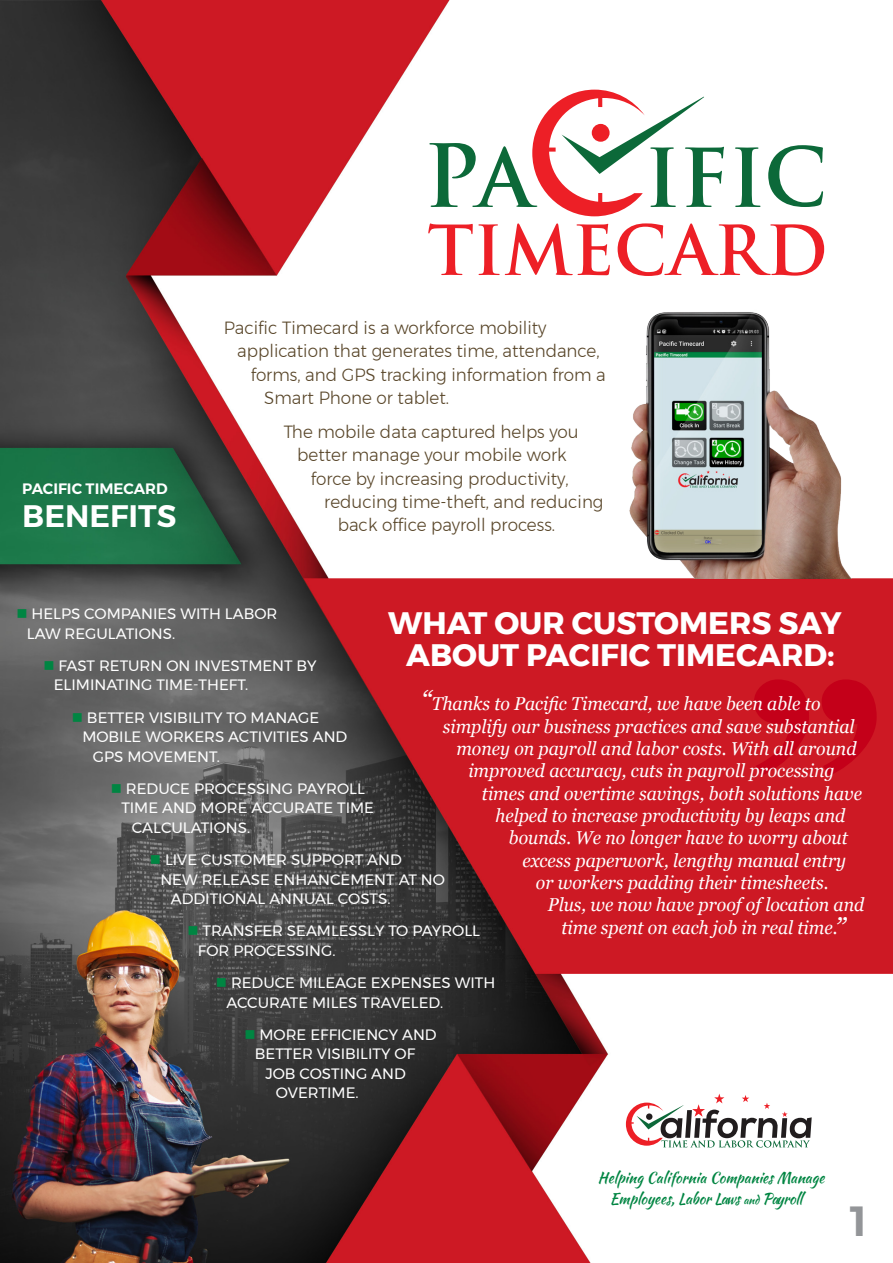
<style>
.page{position:relative;width:893px;height:1263px;background:#fff}
.page>*{position:absolute;margin:0;border:0;box-sizing:border-box;transform-origin:0 0}
.t1{font:700 280.8px "Georgia";color:#c40019}
.t2{font:600 42px "Montserrat";color:#939598}
.t3{font:700 30.9px/32.1px "Montserrat";color:#fff;text-align:center}
.t4{font:600 30.9px "Montserrat";color:#fff}
.t5{font:italic 18.6px "Georgia";color:#fff;scale:.95 1}
.t6{font:300 17.55px "Montserrat";color:#584528;scale:.95 1}
.t7{font:15.45px/20.5px "Kaushan Script";color:#008542;scale:.95 1}
.t8{font:15px/19.5px "Montserrat";color:#fff}
.t9{font:600 15px "Montserrat";color:#fff}
.s1{color:#008542}
.s2{font-size:27px}
.s3{font-size:27.9px}
.s4{font-size:11.55px}
</style>
<div class="page">
<img style="left:0;top:0;width:893px;height:1263px">
<img style="left:630px;top:310px;width:221px;height:268px">
<svg style="left:626px;top:1093px;width:186px;height:54px"></svg>
<div style="left:646px;top:1113px;width:6px;height:7px;background:#211d1e;border-radius:50%"></div>
<svg style="left:429px;top:90px;width:295px;height:126px"></svg>
<svg style="left:735px;top:147px;width:25px;height:60px"></svg>
<svg style="left:768px;top:145px;width:55px;height:62px"></svg>
<svg style="left:428px;top:223px;width:182px;height:52px"></svg>
<svg style="left:618px;top:223px;width:206px;height:53px"></svg>
<p class="t9" style="left:22px;top:477px;width:147px">PACIFIC TIMECARD</p>
<p class="t4" style="left:22px;top:492px;width:156px">BENEFITS</p>
<p class="t6" style="left:224px;top:314px;width:341px">Pacific Timecard is a workforce mobility</p>
<p class="t6" style="left:237px;top:338px;width:383px">application that generates time, attendance,</p>
<p class="t6" style="left:251px;top:361px;width:375px">forms, and GPS tracking information from a</p>
<p class="t6" style="left:264px;top:384px;width:196px">Smart Phone or tablet.</p>
<p class="t6" style="left:284px;top:418px;width:312px">The mobile data captured helps you</p>
<p class="t6" style="left:297px;top:442px;width:285px">better manage your mobile work</p>
<p class="t6" style="left:311px;top:465px;width:273px">force by increasing productivity,</p>
<p class="t6" style="left:324px;top:488px;width:296px">reducing time-theft, and reducing</p>
<p class="t6" style="left:338px;top:512px;width:230px">back office payroll process.</p>
<p class="t8" style="left:27px;top:604px;width:252px;text-indent:-10px"><span class="s1">■</span> HELPS COMPANIES WITH LABOR<br>LAW REGULATIONS.</p>
<p class="t8" style="left:54px;top:656px;width:264px;text-indent:-10px"><span class="s1">■</span> FAST RETURN ON INVESTMENT BY<br>ELIMINATING TIME-THEFT.</p>
<p class="t8" style="left:72px;top:707px;width:249px"><span class="s1">■</span> BETTER VISIBILITY TO MANAGE</p>
<p class="t8" style="left:82px;top:727px;width:266px">MOBILE WORKERS ACTIVITIES AND</p>
<p class="t8" style="left:93px;top:746px;width:129px">GPS MOVEMENT.</p>
<p class="t8" style="left:111px;top:779px;width:256px"><span class="s1">■</span> REDUCE PROCESSING PAYROLL</p>
<p class="t8" style="left:121px;top:798px;width:254px">TIME AND MORE ACCURATE TIME</p>
<p class="t8" style="left:132px;top:818px;width:120px">CALCULATIONS.</p>
<p class="t8" style="left:150px;top:850px;width:253px"><span class="s1">■</span> LIVE CUSTOMER SUPPORT AND</p>
<p class="t8" style="left:160px;top:869px;width:286px">NEW RELEASE ENHANCEMENT AT NO</p>
<p class="t8" style="left:171px;top:889px;width:221px">ADDITIONAL ANNUAL COSTS.</p>
<p class="t8" style="left:198px;top:921px;width:284px;text-indent:-10px"><span class="s1">■</span> TRANSFER SEAMLESSLY TO PAYROLL<br>FOR PROCESSING.</p>
<p class="t8" style="left:226px;top:973px;width:270px;text-indent:-10px"><span class="s1">■</span> REDUCE MILEAGE EXPENSES WITH<br>ACCURATE MILES TRAVELED.</p>
<p class="t8" style="left:244px;top:1025px;width:194px"><span class="s1">■</span> MORE EFFICIENCY AND</p>
<p class="t8" style="left:255px;top:1044px;width:162px">BETTER VISIBILITY OF</p>
<p class="t8" style="left:265px;top:1064px;width:142px">JOB COSTING AND</p>
<p class="t8" style="left:276px;top:1083px;width:84px">OVERTIME.</p>
<p class="t3" style="left:388px;top:607px;width:455px">WHAT OUR CUSTOMERS SAY<br>ABOUT PACIFIC TIMECARD:</p>
<p class="t1" style="left:741px;top:611px;width:147px">”</p>
<p class="t5" style="left:421px;top:692px;width:422px"><span class="s2">“</span>Thanks to Pacific Timecard, we have been able to</p>
<p class="t5" style="left:443px;top:714px;width:435px">simplify our business practices and save substantial</p>
<p class="t5" style="left:456px;top:737px;width:423px">money on payroll and labor costs. With all around</p>
<p class="t5" style="left:468px;top:759px;width:387px">improved accuracy, cuts in payroll processing</p>
<p class="t5" style="left:482px;top:781px;width:402px">times and overtime savings, both solutions have</p>
<p class="t5" style="left:495px;top:804px;width:370px">helped to increase productivity by leaps and</p>
<p class="t5" style="left:509px;top:826px;width:358px">bounds. We no longer have to worry about</p>
<p class="t5" style="left:522px;top:848px;width:342px">excess paperwork, lengthy manual entry</p>
<p class="t5" style="left:536px;top:871px;width:310px">or workers padding their timesheets.</p>
<p class="t5" style="left:548px;top:893px;width:335px">Plus, we now have proof of location and</p>
<p class="t5" style="left:561px;top:915px;width:301px">time spent on each job in real time.<span class="s3">”</span></p>
<p class="t7" style="left:610px;top:1167px;width:227px;text-indent:-12px">Helping California Companies Manage<br>Employees, Labor Laws <span class="s4">and</span> Payroll</p>
<p class="t2" style="left:850px;top:1188px;width:18px">1</p>
</div>
